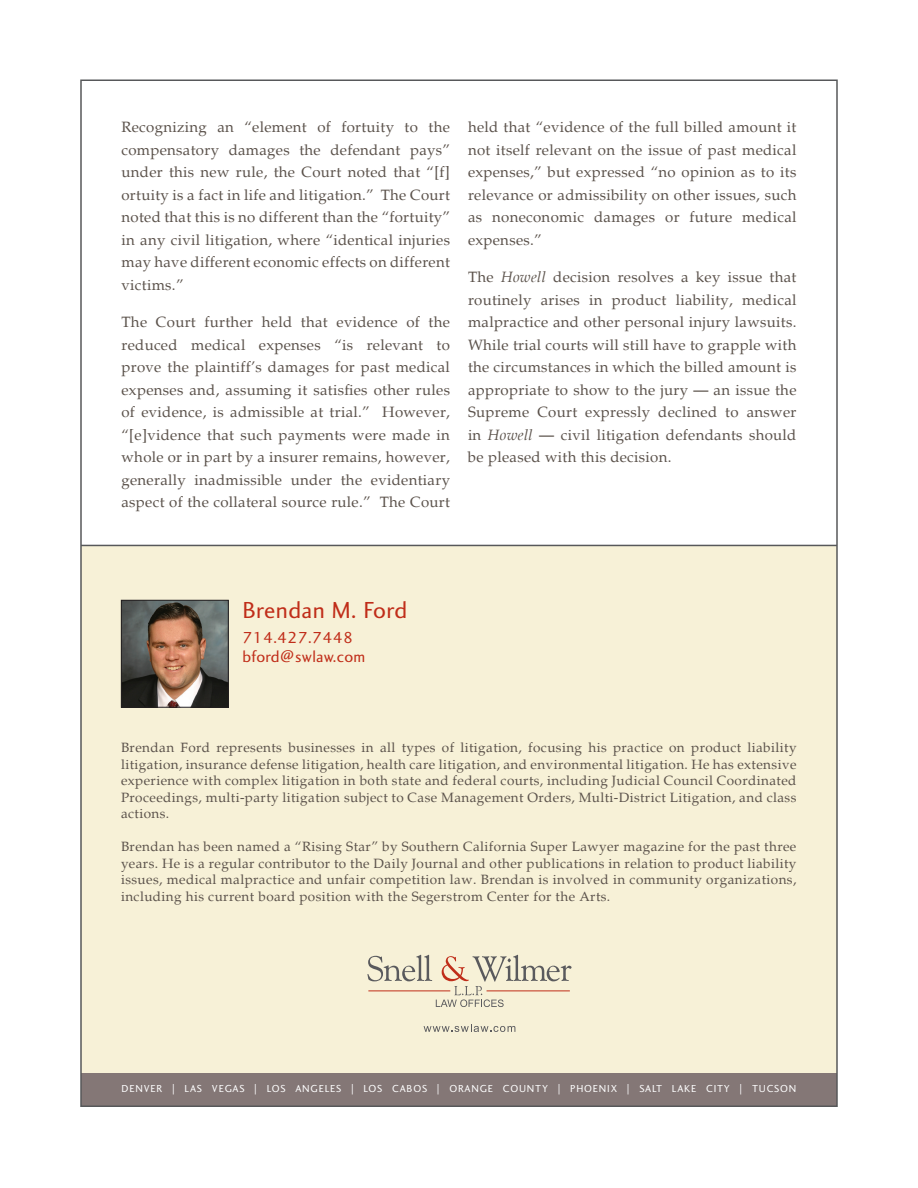
<style>
.page{position:relative;width:918px;height:1188px;background:#fff}
.page>*{position:absolute;margin:0;border:0;box-sizing:border-box;transform-origin:0 0}
.t1{font:24px "Charlotte Sans Std";letter-spacing:.02em;color:#c02d19}
.t2{font:16.5px/19.5px "Charlotte Sans Std";letter-spacing:.02em;color:#c02d19}
.t3{font:15px/22.5px "Palatino";letter-spacing:.02em;color:#5b524b;text-align:justify}
.t4{font:13.5px/16.5px "Palatino";letter-spacing:.03em;color:#5b524b;text-align:justify}
.t5{font:10.5px "Charlotte Sans Std";letter-spacing:.08em;color:#fff}
.s1{font-style:italic}
</style>
<div class="page">
<div style="left:81px;top:546px;width:756px;height:561px;background:#f7f1d7"></div>
<div style="left:81px;top:1073px;width:756px;height:34px;background:#847776"></div>
<svg style="left:367px;top:955px;width:205px;height:52px"></svg>
<svg style="left:424px;top:1024px;width:91px;height:8px"></svg>
<hr style="left:81px;top:545px;width:756px;height:1px;background:#57585a">
<img style="left:123px;top:602px;width:104px;height:104px">
<div style="left:121px;top:600px;width:108px;height:108px;border:1px solid #231f20"></div>
<p class="t3" style="left:122px;top:116px;width:330px">Recognizing an “element of fortuity to the compensatory damages the defendant pays” under this new rule, the Court noted that “[f] ortuity is a fact in life and litigation.” The Court noted that this is no different than the “fortuity” in any civil litigation, where “identical injuries may have different economic effects on different victims.”</p>
<p class="t3" style="left:122px;top:311px;width:330px">The Court further held that evidence of the reduced medical expenses “is relevant to prove the plaintiff’s damages for past medical expenses and, assuming it satisfies other rules of evidence, is admissible at trial.” However, “[e]vidence that such payments were made in whole or in part by a insurer remains, however, generally inadmissible under the evidentiary aspect of the collateral source rule.” The Court</p>
<p class="t3" style="left:468px;top:116px;width:330px">held that “evidence of the full billed amount it not itself relevant on the issue of past medical expenses,” but expressed “no opinion as to its relevance or admissibility on other issues, such as noneconomic damages or future medical expenses.”</p>
<p class="t3" style="left:468px;top:266px;width:330px">The <span class="s1">Howell</span> decision resolves a key issue that routinely arises in product liability, medical malpractice and other personal injury lawsuits.<br>While trial courts will still have to grapple with the circumstances in which the billed amount is appropriate to show to the jury — an issue the Supreme Court expressly declined to answer in <span class="s1">Howell</span> — civil litigation defendants should be pleased with this decision.</p>
<h1 class="t1" style="left:242px;top:596px;width:166px">BRENDAN M. FORD</h1>
<p class="t2" style="left:242px;top:628px;width:124px">714.427.7448<br>BFORD@SWLAW.COM</p>
<p class="t4" style="left:121px;top:740px;width:677px">Brendan Ford represents businesses in all types of litigation, focusing his practice on product liability litigation, insurance defense litigation, health care litigation, and environmental litigation. He has extensive experience with complex litigation in both state and federal courts, including Judicial Council Coordinated Proceedings, multi-party litigation subject to Case Management Orders, Multi-District Litigation, and class actions.</p>
<p class="t4" style="left:121px;top:839px;width:677px">Brendan has been named a “Rising Star” by Southern California Super Lawyer magazine for the past three years. He is a regular contributor to the Daily Journal and other publications in relation to product liability issues, medical malpractice and unfair competition law. Brendan is involved in community organizations, including his current board position with the Segerstrom Center for the Arts.</p>
<p class="t5" style="left:122px;top:1082px;width:36px">DENVER</p>
<p class="t5" style="left:172px;top:1082px;width:25px">| LAS</p>
<p class="t5" style="left:212px;top:1082px;width:28px">VEGAS</p>
<p class="t5" style="left:254px;top:1082px;width:82px">| LOS ANGELES</p>
<p class="t5" style="left:351px;top:1082px;width:49px">| LOS CAB</p>
<p class="t5" style="left:413px;top:1082px;width:385px">OS | ORANGE COUNTY | PHOENIX | SALT LAKE CITY | TUCSON</p>
</div>
